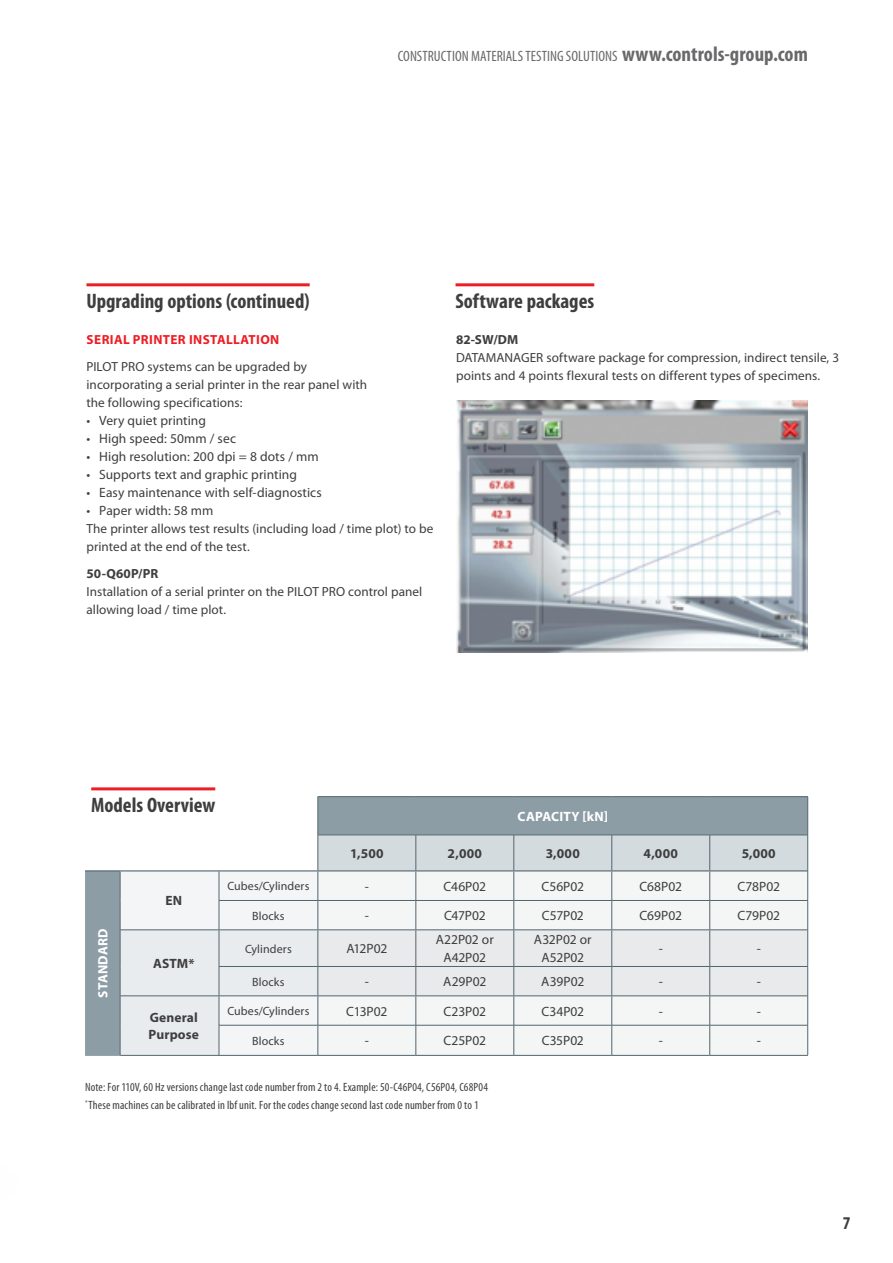
<style>
.page{position:relative;width:893px;height:1263px;background:#fff}
.page>*{position:absolute;margin:0;border:0;box-sizing:border-box;transform-origin:0 0}
.DS-feature_sub_heads{font:700 condensed 21px "Myriad Pro";color:#3e3e3f}
.t1{font:700 condensed 18px "Myriad Pro";color:#3e3e3f}
.t2{font:condensed 15px "Myriad Pro";color:#69696c}
.body_copy{font:13.5px/18px "Myriad Pro";letter-spacing:.005em;color:#3e3e3f;text-align:center}
.body_copy-2{font:700 13.5px/16.5px "Myriad Pro";letter-spacing:.015em;color:#3e3e3f}
.body_copy-3{font:700 13.5px "Myriad Pro";letter-spacing:.015em;color:#fff}
.body_copy-4{font:13.2px/18px "Myriad Pro";letter-spacing:.005em;color:#3e3e3f}
.DS_Features_sub-head{font:700 13.2px "Myriad Pro";letter-spacing:.025em;color:#ee1d23}
.features-ordering{font:700 13.2px "Myriad Pro";letter-spacing:.005em;color:#3e3e3f}
.t3{font:condensed 12px/18px "Myriad Pro";letter-spacing:.01em;color:#3e3e3f}
.body_copy-5{font:12px "Myriad Pro";letter-spacing:.01em;color:#3e3e3f}
.s1{font-weight:700;font-size:21px}
</style>
<div class="page">
<hr style="left:455px;top:283px;width:139px;height:3px;background:#ee1d23">
<img style="left:457px;top:400px;width:350px;height:253px">
<hr style="left:86px;top:283px;width:224px;height:3px;background:#ee1d23">
<svg style="left:85px;top:797px;width:722px;height:258px;fill:#8d9da6"></svg>
<hr style="left:85px;top:870px;width:35px;height:1px;background:#53656e">
<svg style="left:120px;top:835px;width:688px;height:220px"></svg>
<hr style="left:318px;top:796px;width:98px;height:1px;background:#53656e">
<hr style="left:318px;top:797px;width:1px;height:38px;background:#53656e">
<hr style="left:416px;top:796px;width:98px;height:1px;background:#53656e">
<hr style="left:514px;top:796px;width:98px;height:1px;background:#53656e">
<hr style="left:612px;top:796px;width:98px;height:1px;background:#53656e">
<hr style="left:710px;top:796px;width:98px;height:1px;background:#53656e">
<hr style="left:807px;top:797px;width:1px;height:38px;background:#53656e">
<hr style="left:318px;top:870px;width:98px;height:1px;background:#53656e">
<hr style="left:416px;top:870px;width:98px;height:1px;background:#53656e">
<hr style="left:514px;top:870px;width:98px;height:1px;background:#53656e">
<hr style="left:612px;top:870px;width:98px;height:1px;background:#53656e">
<hr style="left:710px;top:870px;width:97px;height:1px;background:#53656e">
<hr style="left:318px;top:835px;width:98px;height:1px;background:#53656e">
<hr style="left:318px;top:835px;width:1px;height:35px;background:#53656e">
<hr style="left:416px;top:835px;width:98px;height:1px;background:#53656e">
<hr style="left:416px;top:835px;width:1px;height:35px;background:#53656e">
<hr style="left:514px;top:835px;width:98px;height:1px;background:#53656e">
<hr style="left:514px;top:835px;width:1px;height:35px;background:#53656e">
<hr style="left:612px;top:835px;width:98px;height:1px;background:#53656e">
<hr style="left:611px;top:835px;width:1px;height:35px;background:#53656e">
<hr style="left:710px;top:835px;width:98px;height:1px;background:#53656e">
<hr style="left:709px;top:835px;width:1px;height:35px;background:#53656e">
<hr style="left:807px;top:835px;width:1px;height:36px;background:#53656e">
<hr style="left:219px;top:929px;width:99px;height:1px;background:#53656e">
<hr style="left:318px;top:929px;width:98px;height:1px;background:#53656e">
<hr style="left:416px;top:929px;width:98px;height:1px;background:#53656e">
<hr style="left:514px;top:929px;width:98px;height:1px;background:#53656e">
<hr style="left:612px;top:929px;width:98px;height:1px;background:#53656e">
<hr style="left:710px;top:929px;width:97px;height:1px;background:#53656e">
<hr style="left:219px;top:1055px;width:99px;height:1px;background:#53656e">
<hr style="left:318px;top:1055px;width:98px;height:1px;background:#53656e">
<hr style="left:416px;top:1055px;width:98px;height:1px;background:#53656e">
<hr style="left:514px;top:1055px;width:98px;height:1px;background:#53656e">
<hr style="left:612px;top:1055px;width:98px;height:1px;background:#53656e">
<hr style="left:710px;top:1055px;width:98px;height:1px;background:#53656e">
<hr style="left:120px;top:929px;width:99px;height:1px;background:#53656e">
<hr style="left:120px;top:995px;width:99px;height:1px;background:#53656e">
<hr style="left:120px;top:1055px;width:99px;height:1px;background:#53656e">
<hr style="left:85px;top:1055px;width:35px;height:1px;background:#8c9faa">
<hr style="left:219px;top:995px;width:99px;height:1px;background:#53656e">
<hr style="left:318px;top:995px;width:98px;height:1px;background:#53656e">
<hr style="left:416px;top:995px;width:98px;height:1px;background:#53656e">
<hr style="left:514px;top:995px;width:98px;height:1px;background:#53656e">
<hr style="left:612px;top:995px;width:98px;height:1px;background:#53656e">
<hr style="left:710px;top:995px;width:97px;height:1px;background:#53656e">
<hr style="left:91px;top:787px;width:124px;height:3px;background:#ee1d23">
<p class="t2" style="left:398px;top:48px;width:412px">CONSTRUCTION MATERIALS TESTING SOLUTIONS <span class="s1">www.controls-group.com</span></p>
<p class="DS-feature_sub_heads" style="left:86px;top:289px;width:225px">Upgrading options (continued)</p>
<p class="DS_Features_sub-head" style="left:87px;top:332px;width:194px">SERIAL PRINTER INSTALLATION</p>
<p class="body_copy-4" style="left:86px;top:357px;width:282px">PILOT PRO systems can be upgraded by incorporating a serial printer in the rear panel with the following specifications:</p>
<p class="body_copy" style="left:86px;top:411px;width:121px">• Very quiet printing</p>
<p class="body_copy" style="left:86px;top:429px;width:151px">• High speed: 50mm / sec</p>
<p class="body_copy" style="left:86px;top:447px;width:234px">• High resolution: 200 dpi = 8 dots / mm</p>
<p class="body_copy" style="left:86px;top:465px;width:212px">• Supports text and graphic printing</p>
<p class="body_copy" style="left:86px;top:483px;width:237px">• Easy maintenance with self-diagnostics</p>
<p class="body_copy" style="left:86px;top:501px;width:128px">• Paper width: 58 mm</p>
<p class="body_copy-4" style="left:86px;top:519px;width:348px">The printer allows test results (including load / time plot) to be printed at the end of the test.</p>
<p class="features-ordering" style="left:86px;top:566px;width:73px">50-Q60P/PR</p>
<p class="body_copy-4" style="left:86px;top:582px;width:337px">Installation of a serial printer on the PILOT PRO control panel allowing load / time plot.</p>
<p class="DS-feature_sub_heads" style="left:455px;top:289px;width:140px">Software packages</p>
<p class="features-ordering" style="left:456px;top:332px;width:64px">82-SW/DM</p>
<p class="body_copy-4" style="left:456px;top:348px;width:385px">DATAMANAGER software package for compression, indirect tensile, 3 points and 4 points flexural tests on different types of specimens.</p>
<p class="DS-feature_sub_heads" style="left:91px;top:793px;width:126px">Models Overview</p>
<p class="body_copy-3" style="left:518px;top:809px;width:92px">CAPACITY [kN]</p>
<p class="body_copy-3" style="left:96px;top:998px;width:71px;rotate:-90deg">STANDARD</p>
<p class="body_copy-2" style="left:165px;top:893px;width:18px">EN</p>
<p class="body_copy-2" style="left:153px;top:955px;width:43px">ASTM*</p>
<p class="body_copy-2" style="left:350px;top:845px;width:35px">1,500</p>
<p class="body_copy-2" style="left:448px;top:845px;width:36px">2,000</p>
<p class="body_copy-2" style="left:546px;top:845px;width:36px">3,000</p>
<p class="body_copy-2" style="left:644px;top:845px;width:36px">4,000</p>
<p class="body_copy-2" style="left:742px;top:845px;width:36px">5,000</p>
<p class="body_copy-5" style="left:227px;top:880px;width:84px">Cubes/Cylinders</p>
<p class="body_copy" style="left:365px;top:877px;width:6px">-</p>
<p class="body_copy" style="left:443px;top:877px;width:44px">C46P02</p>
<p class="body_copy" style="left:541px;top:877px;width:44px">C56P02</p>
<p class="body_copy" style="left:639px;top:877px;width:44px">C68P02</p>
<p class="body_copy" style="left:737px;top:877px;width:44px">C78P02</p>
<p class="body_copy-5" style="left:252px;top:909px;width:34px">Blocks</p>
<p class="body_copy" style="left:365px;top:907px;width:6px">-</p>
<p class="body_copy" style="left:444px;top:907px;width:43px">C47P02</p>
<p class="body_copy" style="left:542px;top:907px;width:44px">C57P02</p>
<p class="body_copy" style="left:640px;top:907px;width:44px">C69P02</p>
<p class="body_copy" style="left:737px;top:907px;width:44px">C79P02</p>
<p class="body_copy-5" style="left:245px;top:942px;width:48px">Cylinders</p>
<p class="body_copy" style="left:346px;top:940px;width:42px">A12P02</p>
<p class="body_copy" style="left:436px;top:931px;width:60px">A22P02 or<br>A42P02</p>
<p class="body_copy" style="left:534px;top:931px;width:59px">A32P02 or<br>A52P02</p>
<p class="body_copy" style="left:659px;top:940px;width:6px">-</p>
<p class="body_copy" style="left:757px;top:940px;width:6px">-</p>
<p class="body_copy-5" style="left:252px;top:975px;width:34px">Blocks</p>
<p class="body_copy" style="left:365px;top:973px;width:6px">-</p>
<p class="body_copy" style="left:443px;top:973px;width:45px">A29P02</p>
<p class="body_copy" style="left:541px;top:973px;width:44px">A39P02</p>
<p class="body_copy" style="left:659px;top:973px;width:6px">-</p>
<p class="body_copy" style="left:757px;top:973px;width:6px">-</p>
<p class="body_copy-5" style="left:227px;top:1004px;width:84px">Cubes/Cylinders</p>
<p class="body_copy" style="left:346px;top:1002px;width:43px">C13P02</p>
<p class="body_copy" style="left:444px;top:1002px;width:44px">C23P02</p>
<p class="body_copy" style="left:541px;top:1002px;width:44px">C34P02</p>
<p class="body_copy" style="left:659px;top:1002px;width:6px">-</p>
<p class="body_copy" style="left:757px;top:1002px;width:6px">-</p>
<p class="body_copy-5" style="left:252px;top:1034px;width:34px">Blocks</p>
<p class="body_copy" style="left:365px;top:1032px;width:6px">-</p>
<p class="body_copy" style="left:444px;top:1032px;width:44px">C25P02</p>
<p class="body_copy" style="left:542px;top:1032px;width:44px">C35P02</p>
<p class="body_copy" style="left:659px;top:1032px;width:6px">-</p>
<p class="body_copy" style="left:757px;top:1032px;width:6px">-</p>
<p class="t3" style="left:85px;top:1078px;width:404px">Note: For 110V, 60 Hz versions change last code number from 2 to 4. Example: 50-C46P04, C56P04, C68P04 <sup>*</sup>These machines can be calibrated in lbf unit. For the codes change second last code number from 0 to 1</p>
<p class="body_copy-2" style="left:149px;top:1010px;width:52px">General<br>Purpose</p>
<h2 class="t1" style="left:843px;top:1213px;width:9px">7</h2>
</div>
